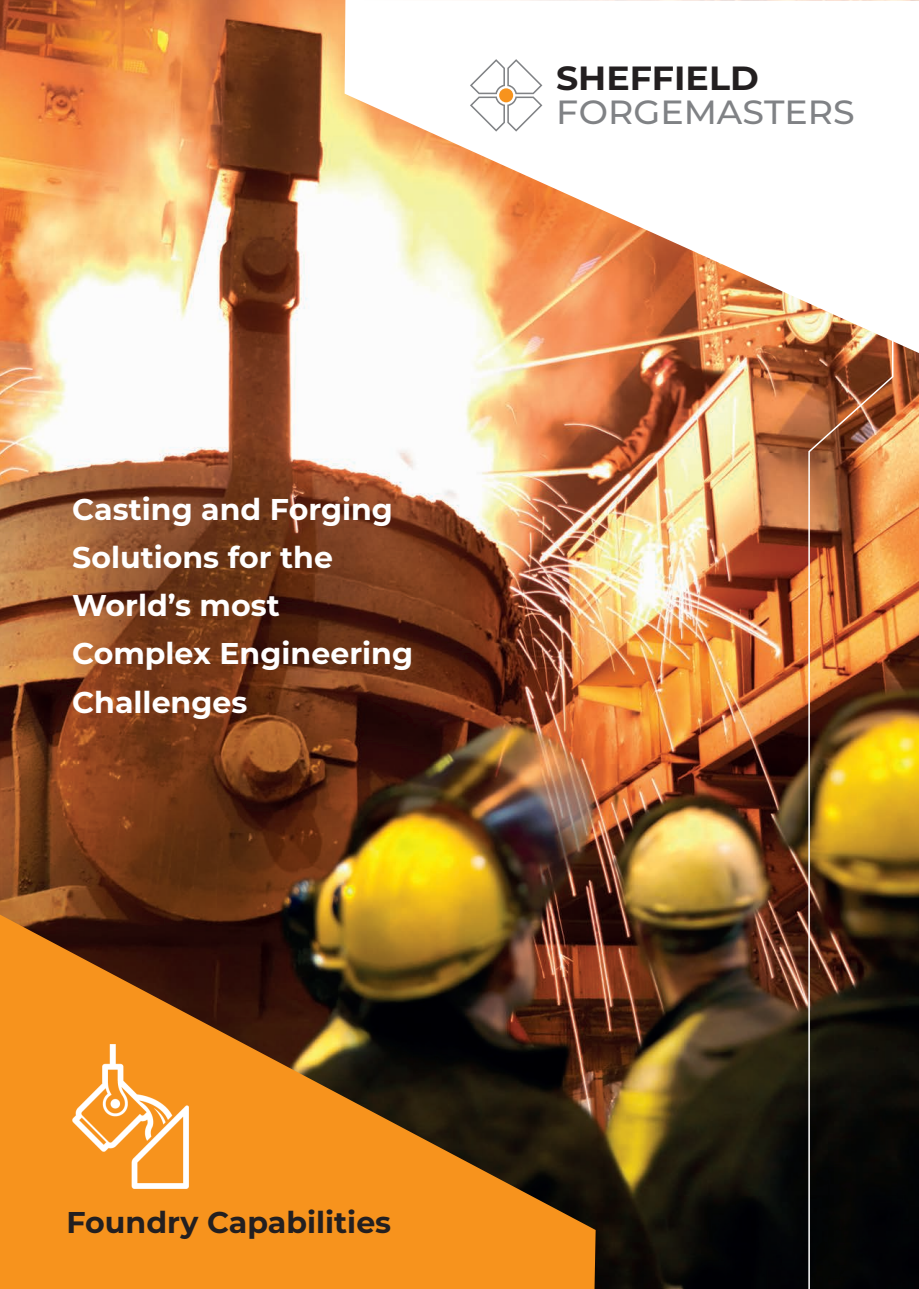
<style>
.page{position:relative;width:919px;height:1289px;background:#fff}
.page>*{position:absolute;margin:0;border:0;box-sizing:border-box;transform-origin:0 0}
.t1{font:500 33.45px "Montserrat";color:#808285;scale:1.04 1}
.t2{font:700 33.45px "Montserrat";color:#231f20;scale:1.04 1}
.t3{font:700 30px/48px "Montserrat";color:#fff}
.t4{font:700 30px "Montserrat";color:#231f20}
</style>
<div class="page">
<img style="left:0;top:0;width:918px;height:1288px">
<svg style="left:0;top:914px;width:595px;height:374px;background:#a36217"></svg>
<svg style="left:344px;top:0;width:574px;height:353px"></svg>
<svg style="left:470px;top:59px;width:72px;height:73px"></svg>
<img style="left:807px;top:321px;width:87px;height:967px">
<img style="left:72px;top:1044px;width:117px;height:144px">
<p class="t2" style="left:556px;top:54px;width:196px">SHEFFIELD</p>
<p class="t1" style="left:556px;top:89px;width:288px">FORGEMASTERS</p>
<p class="t3" style="left:72px;top:484px;width:342px">Casting and Forging<br>Solutions for the<br>World’s most<br>Complex Engineering<br>Challenges</p>
<p class="t4" style="left:66px;top:1200px;width:326px">Foundry Capabilities</p>
</div>
